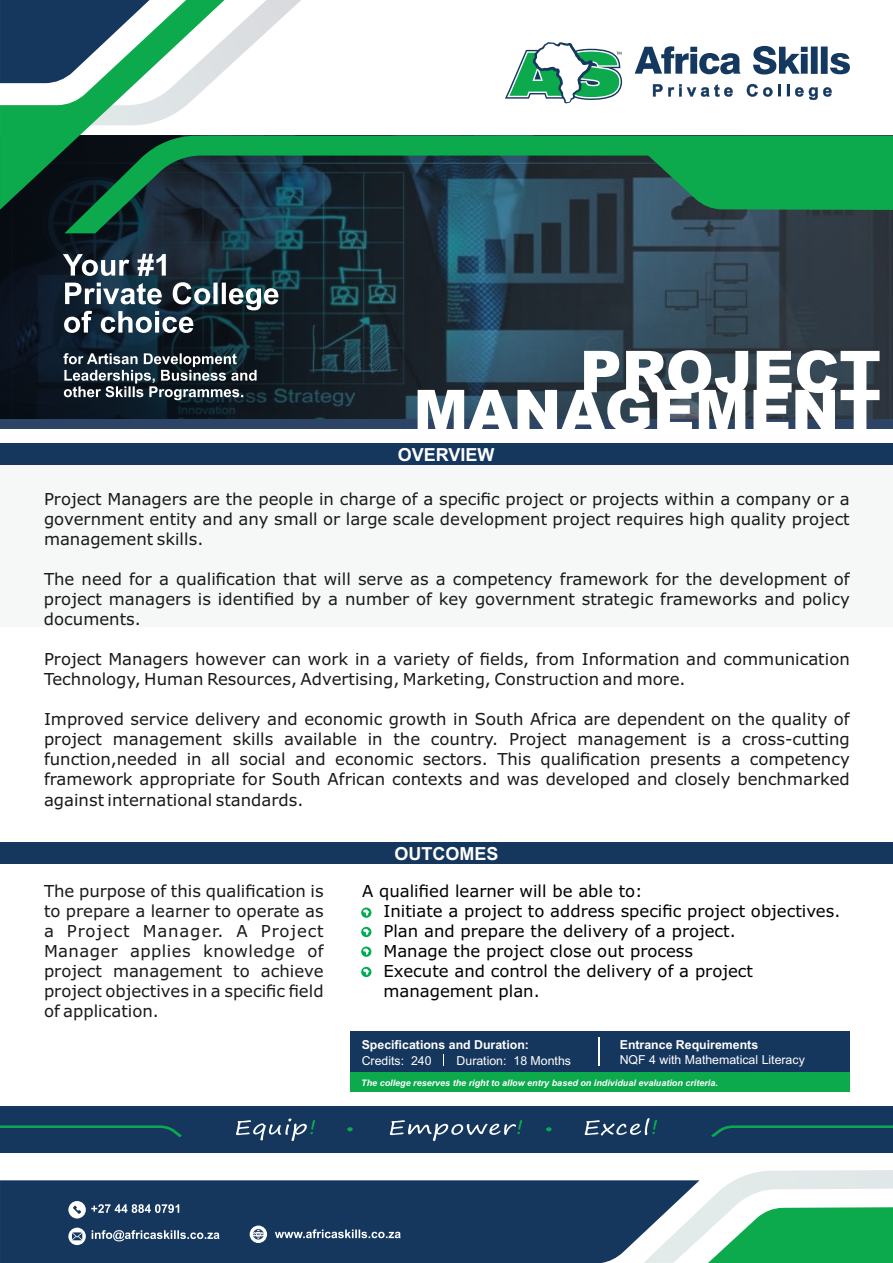
<style>
.page{position:relative;width:893px;height:1263px;background:#fff}
.page>*{position:absolute;margin:0;border:0;box-sizing:border-box;transform-origin:0 0}
.t1{font:900 57.9px "Arial";color:#fff}
.t2{font:700 18px "Arial";color:#fff}
.t3{font:16.5px/20.1px "Verdana";color:#1a1a1a;text-align:justify}
.t4{font:16.5px/20.1px "Verdana";color:#000}
.t5{font:12.3px "Arial";color:#fff}
.t6{font:700 12.3px "Arial";color:#fff}
.t7{font:italic 700 9px "Arial";color:#fff}
</style>
<div class="page">
<div style="left:0;top:444px;width:893px;height:183px;background:#f6f7f7"></div>
<div style="left:0;top:1106px;width:893px;height:47px;background:#15375e"></div>
<svg style="left:711px;top:1125px;width:182px;height:12px"></svg>
<svg style="left:0;top:1125px;width:182px;height:13px"></svg>
<svg style="left:236px;top:1118px;width:79px;height:23px"></svg>
<svg style="left:390px;top:1120px;width:132px;height:21px"></svg>
<svg style="left:585px;top:1118px;width:72px;height:17px"></svg>
<svg style="left:347px;top:1127px;width:6px;height:4px"></svg>
<svg style="left:546px;top:1127px;width:6px;height:4px"></svg>
<div style="left:0;top:1180px;width:643px;height:83px;background:#15375e"></div>
<svg style="left:0;top:210px;width:893px;height:210px;background:#233542"></svg>
<svg style="left:64px;top:136px;width:829px;height:97px;background:#1d554a"></svg>
<svg style="left:647px;top:154px;width:246px;height:56px;background:#119c4f"></svg>
<svg style="left:643px;top:1170px;width:250px;height:93px"></svg>
<svg style="left:224px;top:0;width:77px;height:71px"></svg>
<svg style="left:0;top:0;width:224px;height:210px"></svg>
<div style="left:0;top:420px;width:893px;height:9px;background:#2e4467"></div>
<svg style="left:63px;top:254px;width:103px;height:22px"></svg>
<svg style="left:64px;top:282px;width:215px;height:51px"></svg>
<div style="left:0;top:444px;width:893px;height:21px;background:#15375e"></div>
<svg style="left:505px;top:42px;width:117px;height:62px"></svg>
<svg style="left:635px;top:46px;width:105px;height:28px"></svg>
<svg style="left:753px;top:46px;width:97px;height:29px"></svg>
<svg style="left:653px;top:84px;width:80px;height:13px"></svg>
<svg style="left:747px;top:84px;width:25px;height:13px"></svg>
<svg style="left:778px;top:84px;width:3px;height:13px"></svg>
<svg style="left:787px;top:84px;width:45px;height:16px"></svg>
<div style="left:0;top:843px;width:893px;height:21px;background:#15375e"></div>
<svg style="left:63px;top:353px;width:194px;height:47px;background:#4a565d"></svg>
<svg style="left:92px;top:1230px;width:127px;height:11px"></svg>
<svg style="left:91px;top:1204px;width:88px;height:9px"></svg>
<svg style="left:275px;top:1229px;width:126px;height:9px"></svg>
<div style="left:68px;top:1201px;width:18px;height:17px;background:#fff;border-radius:50%"></div>
<svg style="left:73px;top:1205px;width:8px;height:9px"></svg>
<svg style="left:68px;top:1228px;width:18px;height:17px"></svg>
<svg style="left:72px;top:1232px;width:10px;height:8px"></svg>
<svg style="left:254px;top:1205px;width:8px;height:11px"></svg>
<svg style="left:250px;top:1225px;width:17px;height:18px"></svg>
<svg style="left:253px;top:1229px;width:11px;height:10px"></svg>
<div style="left:350px;top:1031px;width:500px;height:61px;background:#15375e"></div>
<div style="left:350px;top:1073px;width:500px;height:19px;background:#0ca94d"></div>
<svg style="left:443px;top:1054px;width:1px;height:12px"></svg>
<svg style="left:599px;top:1037px;width:1px;height:29px"></svg>
<svg style="left:361px;top:907px;width:10px;height:11px"></svg>
<svg style="left:361px;top:927px;width:10px;height:10px"></svg>
<svg style="left:361px;top:946px;width:10px;height:11px"></svg>
<svg style="left:361px;top:967px;width:10px;height:10px"></svg>
<svg style="left:363px;top:929px;width:6px;height:6px"></svg>
<svg style="left:363px;top:948px;width:6px;height:7px"></svg>
<svg style="left:363px;top:969px;width:6px;height:6px"></svg>
<svg style="left:363px;top:909px;width:6px;height:7px"></svg>
<h1 class="t1" style="left:580px;top:351px;width:303px">PROJECT</h1>
<h1 class="t1" style="left:413px;top:390px;width:469px">MANAGEMENT</h1>
<p class="t2" style="left:398px;top:447px;width:98px">OVERVIEW</p>
<p class="t3" style="left:44px;top:490px;width:807px">Project Managers are the people in charge of a specific project or projects within a company or a government entity and any small or large scale development project requires high quality project management skills.</p>
<p class="t3" style="left:44px;top:570px;width:807px">The need for a qualification that will serve as a competency framework for the development of project managers is identified by a number of key government strategic frameworks and policy documents.</p>
<p class="t3" style="left:44px;top:650px;width:807px">Project Managers however can work in a variety of fields, from Information and communication<br>Technology, Human Resources, Advertising, Marketing, Construction and more.</p>
<p class="t3" style="left:44px;top:711px;width:807px">Improved service delivery and economic growth in South Africa are dependent on the quality of project management skills available in the country. Project management is a cross-cutting function,needed in all social and economic sectors. This qualification presents a competency framework appropriate for South African contexts and was developed and closely benchmarked against international standards.</p>
<p class="t3" style="left:44px;top:882px;width:281px">The purpose of this qualification is to prepare a learner to operate as a Project Manager. A Project Manager applies knowledge of project management to achieve project objectives in a specific field of application.</p>
<p class="t2" style="left:395px;top:846px;width:106px">OUTCOMES</p>
<p class="t4" style="left:362px;top:882px;width:282px">A qualified learner will be able to:</p>
<p class="t4" style="left:383px;top:902px;width:458px">Initiate a project to address specific project objectives.</p>
<p class="t4" style="left:383px;top:922px;width:354px">Plan and prepare the delivery of a project.</p>
<p class="t4" style="left:383px;top:942px;width:371px">Manage the project close out process<br>Execute and control the delivery of a project management plan.</p>
<p class="t6" style="left:362px;top:1040px;width:169px">Specifications and Duration:</p>
<p class="t6" style="left:620px;top:1040px;width:140px">Entrance Requirements</p>
<p class="t5" style="left:362px;top:1056px;width:71px">Credits: 240</p>
<p class="t5" style="left:457px;top:1056px;width:116px">Duration: 18 Months</p>
<p class="t5" style="left:620px;top:1055px;width:187px">NQF 4 with Mathematical Literacy</p>
<p class="t7" style="left:361px;top:1079px;width:358px">The college reserves the right to allow entry based on individual evaluation criteria.</p>
</div>
